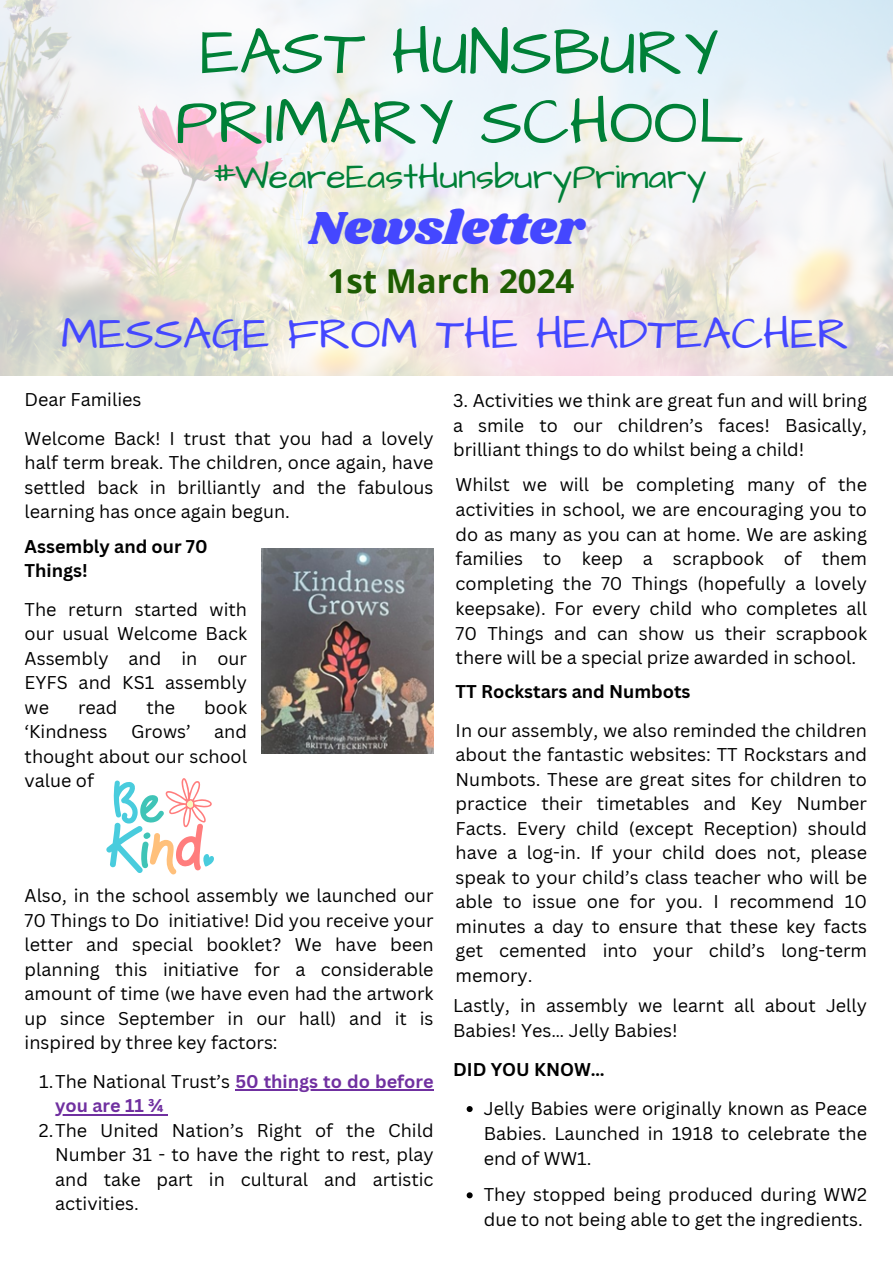
<style>
.page{position:relative;width:893px;height:1264px;background:#fff}
.page>*{position:absolute;margin:0;border:0;box-sizing:border-box;transform-origin:0 0}
.t1{font:66px/69.8px "Architects Daughter";color:#008037;text-align:center}
.t2{font:48px "Shrikhand";color:#4447ff}
.t3{font:45px "Architects Daughter";color:#4447ff}
.t4{font:36px "Architects Daughter";color:#008037}
.t5{font:700 33px "Open Sans";color:#1e5d02}
.t6{font:18px/24.5px "Canva Sans";color:#000;text-align:justify}
.t7{font:700 18px/24.5px "Canva Sans";color:#000}
.s1{font-weight:700;color:#7030a0}
</style>
<div class="page">
<img style="left:0;top:0;width:892px;height:375px">
<img style="left:261px;top:548px;width:172px;height:205px">
<svg style="left:106px;top:778px;width:108px;height:96px"></svg>
<hr style="left:235px;top:1089px;width:198px;height:2px;background:#7030a0">
<hr style="left:55px;top:1114px;width:108px;height:1px;background:#7030a0">
<svg style="left:466px;top:1106px;width:6px;height:6px"></svg>
<svg style="left:466px;top:1192px;width:6px;height:6px"></svg>
<h4 class="t1" style="left:175px;top:19px;width:569px">EAST HUNSBURY<br>PRIMARY SCHOOL</h4>
<h4 class="t4" style="left:212px;top:152px;width:496px">#WeareEastHunsburyPrimary</h4>
<h2 class="t2" style="left:309px;top:195px;width:277px">Newsletter</h2>
<h3 class="t5" style="left:327px;top:258px;width:248px">1st March 2024</h3>
<h1 class="t3" style="left:61px;top:303px;width:789px">MESSAGE FROM THE HEADTEACHER</h1>
<p class="t6" style="left:25px;top:387px;width:118px">Dear Families</p>
<p class="t6" style="left:25px;top:425px;width:410px">Welcome Back! I trust that you had a lovely half term break. The children, once again, have settled back in brilliantly and the fabulous learning has once again begun.</p>
<h6 class="t7" style="left:25px;top:533px;width:184px">Assembly and our 70<br>Things!</h6>
<p class="t6" style="left:25px;top:596px;width:224px">The return started with our usual Welcome Back Assembly and in our EYFS and KS1 assembly we</p>
<p class="t6" style="left:78px;top:694px;width:41px">read</p>
<p class="t6" style="left:146px;top:694px;width:30px">the</p>
<p class="t6" style="left:204px;top:694px;width:44px">book</p>
<p class="t6" style="left:25px;top:719px;width:84px">‘Kindness</p>
<p class="t6" style="left:131px;top:719px;width:61px">Grows’</p>
<p class="t6" style="left:25px;top:719px;width:224px;text-indent:190px">and thought about our school value of</p>
<p class="t6" style="left:25px;top:883px;width:410px">Also, in the school assembly we launched our 70 Things to Do initiative! Did you receive your letter and special booklet? We have been planning this initiative for a considerable amount of time (we have even had the artwork up since September in our hall) and it is inspired by three key factors:</p>
<p class="t6" style="left:39px;top:1068px;width:396px">1.The National Trust’s <span class="s1">50 things to do before</span></p>
<p class="t6" style="left:39px;top:1093px;width:396px;text-indent:16px"><span class="s1">you are 11 ¾<br></span>2.The United Nation’s Right of the Child</p>
<p class="t6" style="left:55px;top:1142px;width:380px">Number 31 - to have the right to rest, play and take part in cultural and artistic activities.</p>
<p class="t6" style="left:453px;top:387px;width:415px">3. Activities we think are great fun and will bring a smile to our children’s faces! Basically, brilliant things to do whilst being a child!</p>
<p class="t6" style="left:455px;top:471px;width:413px">Whilst we will be completing many of the activities in school, we are encouraging you to do as many as you can at home. We are asking families to keep a scrapbook of them completing the 70 Things (hopefully a lovely keepsake). For every child who completes all 70 Things and can show us their scrapbook there will be a special prize awarded in school.</p>
<h6 class="t7" style="left:455px;top:679px;width:236px">TT Rockstars and Numbots</h6>
<p class="t6" style="left:455px;top:717px;width:413px">In our assembly, we also reminded the children about the fantastic websites: TT Rockstars and Numbots. These are great sites for children to practice their timetables and Key Number Facts. Every child (except Reception) should have a log-in. If your child does not, please speak to your child’s class teacher who will be able to issue one for you. I recommend 10 minutes a day to ensure that these key facts get cemented into your child’s long-term memory.</p>
<p class="t6" style="left:453px;top:992px;width:415px">Lastly, in assembly we learnt all about Jelly<br>Babies! Yes… Jelly Babies!</p>
<h5 class="t7" style="left:453px;top:1056px;width:153px">DID YOU KNOW…</h5>
<p class="t6" style="left:483px;top:1095px;width:385px">Jelly Babies were originally known as Peace Babies. Launched in 1918 to celebrate the end of WW1.</p>
<p class="t6" style="left:483px;top:1181px;width:385px">They stopped being produced during WW2 due to not being able to get the ingredients.</p>
</div>
